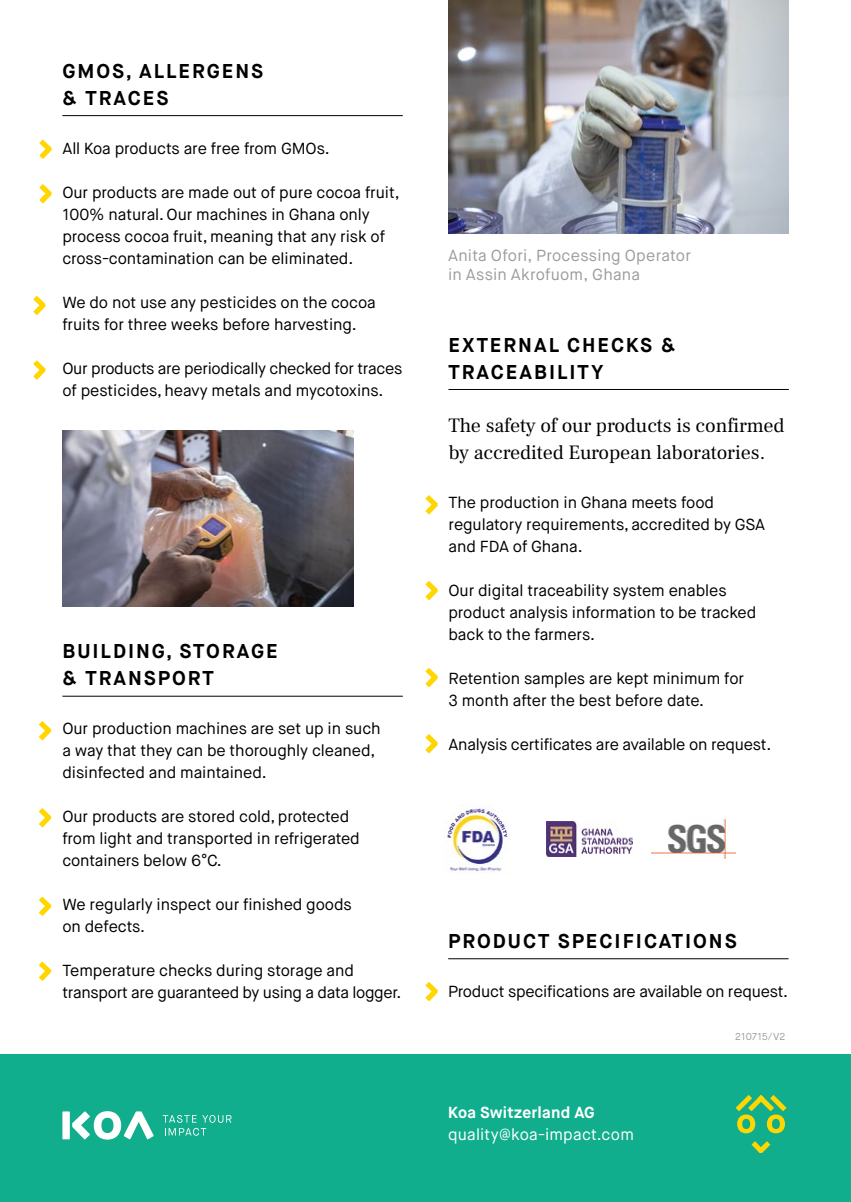
<style>
.page{position:relative;width:851px;height:1202px;background:#fff}
.page>*{position:absolute;margin:0;border:0;box-sizing:border-box;transform-origin:0 0}
.t1{font:700 20px/27px "Maison Neue";letter-spacing:.1em;color:#000}
.t2{font:20px/27px "Frank Ruhl Libre";letter-spacing:-.005em;color:#000}
.t3{font:16px/22px "Maison Neue";letter-spacing:-.005em;color:#000}
.t4{font:16px/19.2px "Maison Neue";letter-spacing:.01em;color:#9d9d9c}
.t5{font:16px "Maison Neue";letter-spacing:.01em;color:#fff}
.t6{font:700 16px "Maison Neue";letter-spacing:.01em;color:#fff}
.t7{font:10px "Maison Neue";letter-spacing:.02em;color:#9d9d9c}
</style>
<div class="page">
<div style="left:0;top:1054px;width:850px;height:148px;background:#10ae8c"></div>
<hr style="left:62px;top:696px;width:341px;height:1px;background:#000">
<svg style="left:39px;top:721px;width:12px;height:19px"></svg>
<svg style="left:39px;top:808px;width:12px;height:19px"></svg>
<svg style="left:39px;top:897px;width:12px;height:19px"></svg>
<svg style="left:39px;top:962px;width:12px;height:19px"></svg>
<hr style="left:62px;top:115px;width:341px;height:1px;background:#000">
<svg style="left:39px;top:140px;width:13px;height:19px"></svg>
<svg style="left:39px;top:184px;width:13px;height:19px"></svg>
<svg style="left:33px;top:296px;width:12px;height:19px"></svg>
<svg style="left:33px;top:361px;width:12px;height:19px"></svg>
<hr style="left:448px;top:958px;width:340px;height:1px;background:#000">
<svg style="left:425px;top:982px;width:12px;height:19px"></svg>
<hr style="left:448px;top:389px;width:340px;height:1px;background:#000">
<svg style="left:425px;top:495px;width:12px;height:19px"></svg>
<svg style="left:425px;top:581px;width:12px;height:19px"></svg>
<svg style="left:425px;top:668px;width:12px;height:19px"></svg>
<svg style="left:425px;top:734px;width:12px;height:19px"></svg>
<svg style="left:62px;top:1111px;width:92px;height:29px"></svg>
<svg style="left:163px;top:1115px;width:68px;height:21px"></svg>
<img style="left:448px;top:0;width:340px;height:234px">
<img style="left:62px;top:430px;width:291px;height:176px">
<svg style="left:751px;top:1141px;width:19px;height:12px"></svg>
<svg style="left:735px;top:1095px;width:51px;height:38px"></svg>
<img style="left:546px;top:822px;width:86px;height:34px">
<img style="left:445px;top:808px;width:63px;height:64px">
<img style="left:651px;top:819px;width:84px;height:40px">
<p class="t1" style="left:62px;top:58px;width:202px">GMOS, ALLERGENS &amp; TRACES</p>
<p class="t3" style="left:62px;top:137px;width:269px">All Koa products are free from GMOs.</p>
<p class="t3" style="left:62px;top:181px;width:339px">Our products are made out of pure cocoa fruit, 100% natural. Our machines in Ghana only process cocoa fruit, meaning that any risk of cross-contamination can be eliminated.</p>
<p class="t3" style="left:62px;top:291px;width:315px">We do not use any pesticides on the cocoa fruits for three weeks before harvesting.</p>
<p class="t3" style="left:62px;top:357px;width:341px">Our products are periodically checked for traces of pesticides, heavy metals and mycotoxins.</p>
<p class="t1" style="left:62px;top:638px;width:217px">BUILDING, STORAGE &amp; TRANSPORT</p>
<p class="t3" style="left:62px;top:718px;width:320px">Our production machines are set up in such a way that they can be thoroughly cleaned, disinfected and maintained.</p>
<p class="t3" style="left:62px;top:806px;width:299px">Our products are stored cold, protected from light and transported in refrigerated containers below 6°C.</p>
<p class="t3" style="left:62px;top:894px;width:291px">We regularly inspect our finished goods on defects.</p>
<p class="t3" style="left:62px;top:960px;width:340px">Temperature checks during storage and transport are guaranteed by using a data logger.</p>
<p class="t4" style="left:448px;top:246px;width:244px">Anita Ofori, Processing Operator in Assin Akrofuom, Ghana</p>
<p class="t1" style="left:448px;top:331px;width:228px">EXTERNAL CHECKS &amp;<br>TRACEABILITY</p>
<p class="t2" style="left:448px;top:412px;width:337px">The safety of our products is confirmed by accredited European laboratories.</p>
<p class="t3" style="left:448px;top:492px;width:318px">The production in Ghana meets food regulatory requirements, accredited by GSA and FDA of Ghana.</p>
<p class="t3" style="left:448px;top:580px;width:309px">Our digital traceability system enables product analysis information to be tracked back to the farmers.</p>
<p class="t3" style="left:448px;top:668px;width:297px">Retention samples are kept minimum for<br>3 month after the best before date.</p>
<p class="t3" style="left:448px;top:734px;width:324px">Analysis certificates are available on request.</p>
<p class="t1" style="left:448px;top:928px;width:290px">PRODUCT SPECIFICATIONS</p>
<p class="t3" style="left:448px;top:980px;width:341px">Product specifications are available on request.</p>
<p class="t6" style="left:448px;top:1102px;width:148px">Koa Switzerland AG</p>
<p class="t5" style="left:448px;top:1124px;width:187px">quality@koa-impact.com</p>
<p class="t7" style="left:735px;top:1030px;width:52px">210715/V2</p>
</div>
